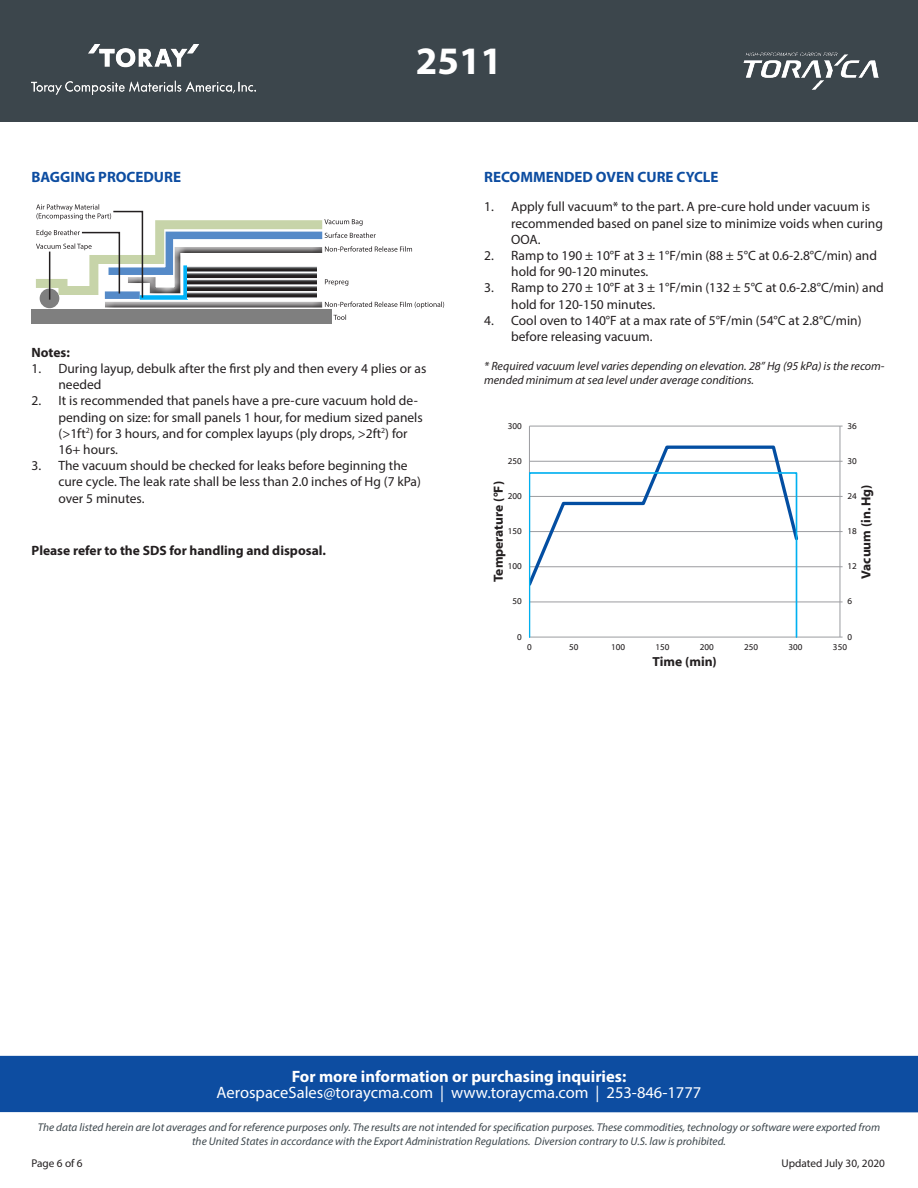
<style>
.page{position:relative;width:918px;height:1188px;background:#fff}
.page>*{position:absolute;margin:0;border:0;box-sizing:border-box;transform-origin:0 0}
.t1{font:700 39px "Myriad Pro";color:#fff}
.t2{font:16.5px "Myriad Pro";color:#fff}
.t3{font:700 16.5px "Myriad Pro";color:#fff}
.t4{font:700 15px "Myriad Pro";color:#0d4da1}
.t5{font:13.5px/16.2px "Myriad Pro";color:#231f20}
.t6{font:700 13.5px "Myriad Pro";color:#231f20}
.t7{font:700 13.2px "Myriad Web Pro";color:#231f20}
.t8{font:italic 12px/14.4px "Myriad Pro";color:#231f20}
.t9{font:italic 11.25px/13.5px "Myriad Pro";color:#3c464c;text-align:center}
.t10{font:11.25px "Myriad Pro";color:#231f20}
.t11{font:8.85px "Myriad Web Pro";color:#231f20}
</style>
<div class="page">
<div style="left:0;top:0;width:918px;height:122px;background:#3c464c"></div>
<div style="left:0;top:1056px;width:918px;height:56px;background:#0d4da1"></div>
<img style="left:32px;top:45px;width:224px;height:49px">
<img style="left:743px;top:52px;width:136px;height:38px">
<hr style="left:529px;top:602px;width:311px;height:1px;background:#9b9ca0">
<hr style="left:529px;top:567px;width:311px;height:1px;background:#9b9ca0">
<hr style="left:529px;top:531px;width:311px;height:1px;background:#9b9ca0">
<hr style="left:529px;top:496px;width:311px;height:1px;background:#9b9ca0">
<hr style="left:529px;top:461px;width:311px;height:1px;background:#9b9ca0">
<hr style="left:529px;top:426px;width:311px;height:1px;background:#9b9ca0">
<hr style="left:840px;top:426px;width:1px;height:211px;background:#9b9ca0">
<hr style="left:529px;top:426px;width:1px;height:211px;background:#9b9ca0">
<hr style="left:529px;top:637px;width:311px;height:1px;background:#9b9ca0">
<svg style="left:530px;top:445px;width:271px;height:123px"></svg>
<svg style="left:529px;top:471px;width:269px;height:166px"></svg>
<div style="left:32px;top:310px;width:300px;height:14px;background:#7f7f7f"></div>
<svg style="left:333px;top:315px;width:13px;height:5px"></svg>
<svg style="left:36px;top:204px;width:408px;height:104px"></svg>
<hr style="left:49px;top:252px;width:1px;height:48px;background:#231f20">
<p class="t4" style="left:32px;top:167px;width:151px">BAGGING PROCEDURE</p>
<h1 class="t1" style="left:416px;top:36px;width:88px">2511</h1>
<p class="t4" style="left:484px;top:167px;width:236px">RECOMMENDED OVEN CURE CYCLE</p>
<p class="t6" style="left:32px;top:343px;width:40px">Notes:</p>
<p class="t5" style="left:58px;top:360px;width:369px;text-indent:-27px">1. During layup, debulk after the first ply and then every 4 plies or as needed</p>
<p class="t5" style="left:58px;top:393px;width:366px;text-indent:-27px">2. It is recommended that panels have a pre-cure vacuum hold de&shy;pending on size: for small panels 1 hour, for medium sized panels (&gt;1ft<sup>2</sup>) for 3 hours, and for complex layups (ply drops, &gt;2ft<sup>2</sup>) for 16+ hours.</p>
<p class="t5" style="left:58px;top:457px;width:364px;text-indent:-27px">3. The vacuum should be checked for leaks before beginning the cure cycle. The leak rate shall be less than 2.0 inches of Hg (7 kPa) over 5 minutes.</p>
<p class="t6" style="left:32px;top:542px;width:296px">Please refer to the SDS for handling and disposal.</p>
<p class="t5" style="left:511px;top:199px;width:373px;text-indent:-27px">1. Apply full vacuum* to the part. A pre-cure hold under vacuum is recommended based on panel size to minimize voids when curing<br>OOA.</p>
<p class="t5" style="left:511px;top:247px;width:367px;text-indent:-27px">2. Ramp to 190 ± 10°F at 3 ± 1°F/min (88 ± 5°C at 0.6-2.8°C/min) and hold for 90-120 minutes.</p>
<p class="t5" style="left:511px;top:280px;width:374px;text-indent:-27px">3. Ramp to 270 ± 10°F at 3 ± 1°F/min (132 ± 5°C at 0.6-2.8°C/min) and hold for 120-150 minutes.</p>
<p class="t5" style="left:511px;top:312px;width:352px;text-indent:-27px">4. Cool oven to 140°F at a max rate of 5°F/min (54°C at 2.8°C/min) before releasing vacuum.</p>
<p class="t8" style="left:484px;top:358px;width:402px">* Required vacuum level varies depending on elevation. 28” Hg (95 kPa) is the recom&shy;mended minimum at sea level under average conditions.</p>
<p class="t11" style="left:508px;top:421px;width:16px">300</p>
<p class="t11" style="left:508px;top:456px;width:16px">250</p>
<p class="t11" style="left:848px;top:421px;width:11px">36</p>
<p class="t11" style="left:848px;top:456px;width:11px">30</p>
<p class="t7" style="left:491px;top:582px;width:102px;rotate:-90deg">Temperature (°F)</p>
<p class="t7" style="left:859px;top:579px;width:96px;rotate:-90deg">Vacuum (in. Hg)</p>
<p class="t11" style="left:508px;top:491px;width:16px">200</p>
<p class="t11" style="left:848px;top:491px;width:11px">24</p>
<p class="t11" style="left:508px;top:526px;width:16px">150</p>
<p class="t11" style="left:848px;top:526px;width:11px">18</p>
<p class="t11" style="left:508px;top:562px;width:16px">100</p>
<p class="t11" style="left:848px;top:562px;width:11px">12</p>
<p class="t11" style="left:512px;top:597px;width:11px">50</p>
<p class="t11" style="left:517px;top:632px;width:6px">0</p>
<p class="t11" style="left:848px;top:597px;width:6px">6</p>
<p class="t11" style="left:848px;top:632px;width:6px">0</p>
<p class="t11" style="left:527px;top:642px;width:6px">0</p>
<p class="t11" style="left:569px;top:642px;width:11px">50</p>
<p class="t11" style="left:611px;top:642px;width:16px">100</p>
<p class="t11" style="left:656px;top:642px;width:16px">150</p>
<p class="t11" style="left:700px;top:642px;width:16px">200</p>
<p class="t11" style="left:744px;top:642px;width:16px">250</p>
<p class="t11" style="left:789px;top:642px;width:16px">300</p>
<p class="t11" style="left:833px;top:642px;width:16px">350</p>
<p class="t7" style="left:653px;top:654px;width:66px">Time (min)</p>
<p class="t3" style="left:292px;top:1066px;width:336px">For more information or purchasing inquiries:</p>
<p class="t2" style="left:217px;top:1083px;width:486px">AerospaceSales@toraycma.com | www.toraycma.com | 253-846-1777</p>
<p class="t9" style="left:38px;top:1121px;width:844px">The data listed herein are lot averages and for reference purposes only. The results are not intended for specification purposes. These commodities, technology or software were exported from the United States in accordance with the Export Administration Regulations. Diversion contrary to U.S. law is prohibited.</p>
<p class="t10" style="left:32px;top:1156px;width:53px">Page 6 of 6</p>
<p class="t10" style="left:782px;top:1156px;width:105px">Updated July 30, 2020</p>
</div>
